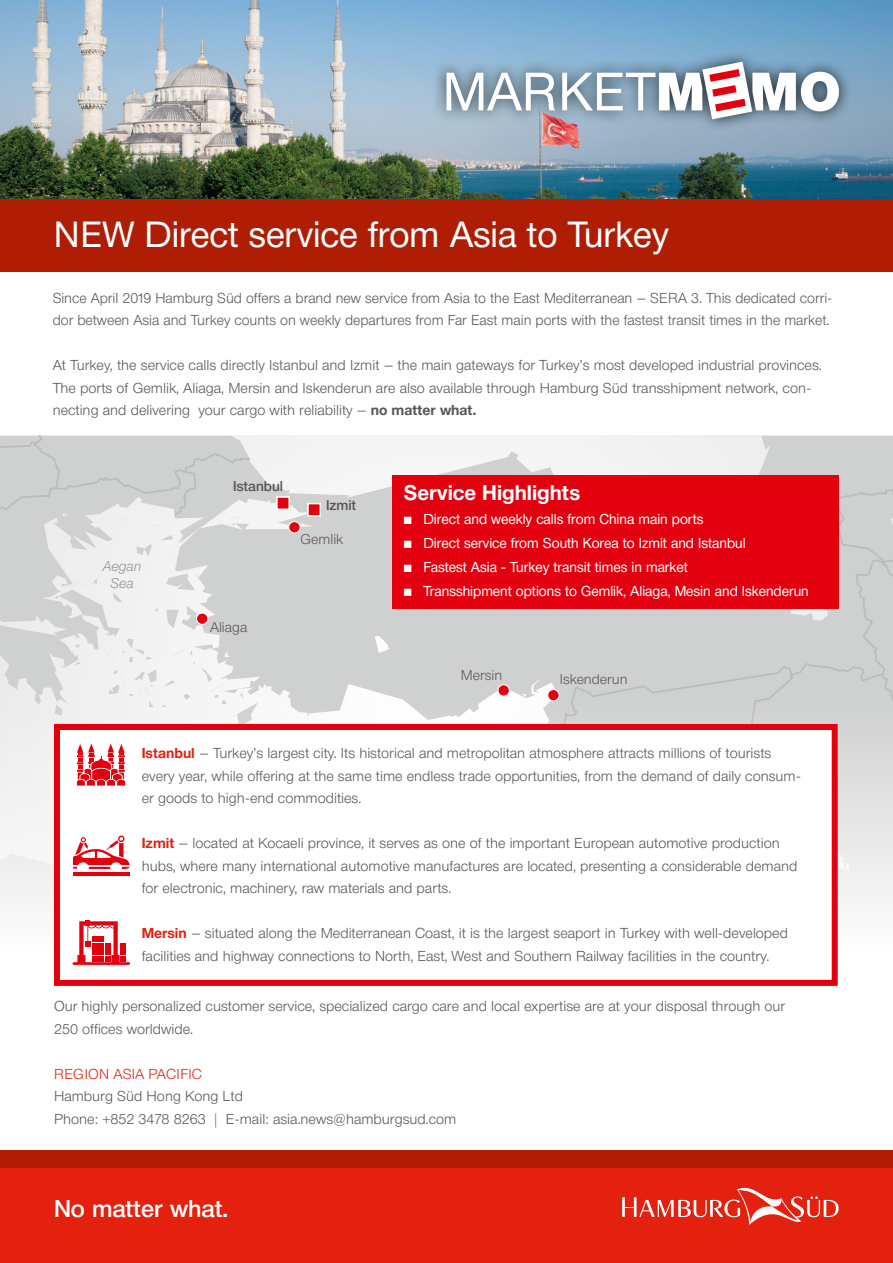
<style>
.page{position:relative;width:893px;height:1263px;background:#fff}
.page>*{position:absolute;margin:0;border:0;box-sizing:border-box;transform-origin:0 0}
.t1{font:36px "Neue Helvetica BQ";color:#fff}
.t2{font:500 24px "Neue Helvetica BQ";color:#fff}
.t3{font:700 21px "Neue Helvetica BQ";color:#fff}
.t4{font:300 14.25px/22.5px "Neue Helvetica BQ";color:#565656}
.t5{font:14.25px "Neue Helvetica BQ";color:#fff}
.t6{font:300 14.25px "Neue Helvetica BQ";letter-spacing:.02em;color:#e4200e}
.t7{font:300 13.95px "Neue Helvetica BQ";color:#565656}
.t8{font:500 13.95px "Neue Helvetica BQ";color:#565656}
.t9{font:italic 300 13.95px/16.8px "Neue Helvetica BQ";color:#919292;text-align:center}
.s1{font-weight:700}
.s2{font-weight:700;color:#e4200e}
</style>
<div class="page">
<svg style="left:0;top:436px;width:893px;height:267px"></svg>
<svg style="left:0;top:436px;width:430px;height:132px"></svg>
<svg style="left:0;top:703px;width:893px;height:198px;fill:#eeefef"></svg>
<img style="left:0;top:0;width:893px;height:199px">
<div style="left:0;top:1159px;width:893px;height:104px;background:#e4200e"></div>
<div style="left:0;top:1151px;width:893px;height:17px;background:#b01d05"></div>
<div style="left:0;top:199px;width:893px;height:72px;background:#b01d05"></div>
<svg style="left:622px;top:1188px;width:217px;height:37px"></svg>
<div style="left:432px;top:48px;width:421px;height:85px;background:#000;opacity:.75"></div>
<svg style="left:446px;top:72px;width:109px;height:38px"></svg>
<svg style="left:562px;top:62px;width:277px;height:57px"></svg>
<div style="left:392px;top:475px;width:447px;height:133px;background:#e3000f"></div>
<div style="left:498px;top:685px;width:11px;height:11px;background:#e3000f;border-radius:50%"></div>
<div style="left:497px;top:684px;width:13px;height:13px;border:1px solid #fff;border-radius:50%"></div>
<div style="left:197px;top:613px;width:11px;height:11px;background:#e3000f;border-radius:50%"></div>
<div style="left:196px;top:612px;width:12px;height:13px;border:1px solid #fff;border-radius:50%"></div>
<div style="left:289px;top:522px;width:11px;height:11px;background:#e3000f;border-radius:50%"></div>
<div style="left:288px;top:521px;width:13px;height:12px;border:1px solid #fff;border-radius:50%"></div>
<div style="left:548px;top:689px;width:11px;height:12px;background:#e3000f;border-radius:50%"></div>
<div style="left:547px;top:689px;width:13px;height:12px;border:1px solid #fff;border-radius:50%"></div>
<div style="left:54px;top:724px;width:784px;height:262px;background:#fff;border:6px solid #e3000f"></div>
<svg style="left:73px;top:835px;width:56px;height:34px"></svg>
<hr style="left:73px;top:872px;width:56px;height:4px;background:#e3000f">
<svg style="left:77px;top:743px;width:49px;height:43px"></svg>
<svg style="left:72px;top:920px;width:58px;height:45px"></svg>
<div style="left:307px;top:503px;width:14px;height:14px;background:#e3000f;border:2px solid #fff"></div>
<div style="left:276px;top:496px;width:14px;height:14px;background:#e3000f;border:2px solid #fff"></div>
<h1 class="t1" style="left:54px;top:212px;width:616px">NEW Direct service from Asia to Turkey</h1>
<p class="t4" style="left:53px;top:286px;width:781px">Since April 2019 Hamburg Süd offers a brand new service from Asia to the East Mediterranean – SERA 3. This dedicated corri&shy;dor between Asia and Turkey counts on weekly departures from Far East main ports with the fastest transit times in the market.</p>
<p class="t4" style="left:53px;top:354px;width:771px">At Turkey, the service calls directly Istanbul and Izmit – the main gateways for Turkey’s most developed industrial provinces.<br>The ports of Gemlik, Aliaga, Mersin and Iskenderun are also available through Hamburg Süd transshipment network, con&shy;necting and delivering your cargo with reliability – <span class="s1">no matter what.</span></p>
<p class="t9" style="left:103px;top:557px;width:40px">Aegan<br>Sea</p>
<p class="t8" style="left:233px;top:477px;width:52px">Istanbul</p>
<p class="t8" style="left:326px;top:496px;width:31px">Izmit</p>
<p class="t7" style="left:301px;top:531px;width:44px">Gemlik</p>
<p class="t7" style="left:210px;top:618px;width:39px">Aliaga</p>
<h3 class="t3" style="left:404px;top:479px;width:178px">Service Highlights</h3>
<p class="t5" style="left:404px;top:510px;width:301px">■ Direct and weekly calls from China main ports</p>
<p class="t5" style="left:404px;top:534px;width:343px">■ Direct service from South Korea to Izmit and Istanbul</p>
<p class="t5" style="left:404px;top:558px;width:285px">■ Fastest Asia - Turkey transit times in market</p>
<p class="t5" style="left:404px;top:582px;width:406px">■ Transshipment options to Gemlik, Aliaga, Mesin and Iskenderun</p>
<p class="t7" style="left:461px;top:666px;width:43px">Mersin</p>
<p class="t7" style="left:560px;top:670px;width:69px">Iskenderun</p>
<p class="t4" style="left:142px;top:742px;width:661px"><span class="s2">Istanbul</span> – Turkey’s largest city. Its historical and metropolitan atmosphere attracts millions of tourists every year, while offering at the same time endless trade opportunities, from the demand of daily consum&shy;er goods to high-end commodities.</p>
<p class="t4" style="left:142px;top:832px;width:657px"><span class="s2">Izmit</span> – located at Kocaeli province, it serves as one of the important European automotive production hubs, where many international automotive manufactures are located, presenting a considerable demand for electronic, machinery, raw materials and parts.</p>
<p class="t4" style="left:142px;top:922px;width:648px"><span class="s2">Mersin</span> – situated along the Mediterranean Coast, it is the largest seaport in Turkey with well-developed facilities and highway connections to North, East, West and Southern Railway facilities in the country.</p>
<p class="t4" style="left:54px;top:995px;width:733px">Our highly personalized customer service, specialized cargo care and local expertise are at your disposal through our<br>250 offices worldwide.</p>
<p class="t6" style="left:54px;top:1065px;width:150px">REGION ASIA PACIFIC</p>
<p class="t4" style="left:54px;top:1085px;width:404px">Hamburg Süd Hong Kong Ltd<br>Phone: +852 3478 8263 | E-mail: asia.news@hamburgsud.com</p>
<h2 class="t2" style="left:54px;top:1193px;width:175px">No matter what.</h2>
</div>
